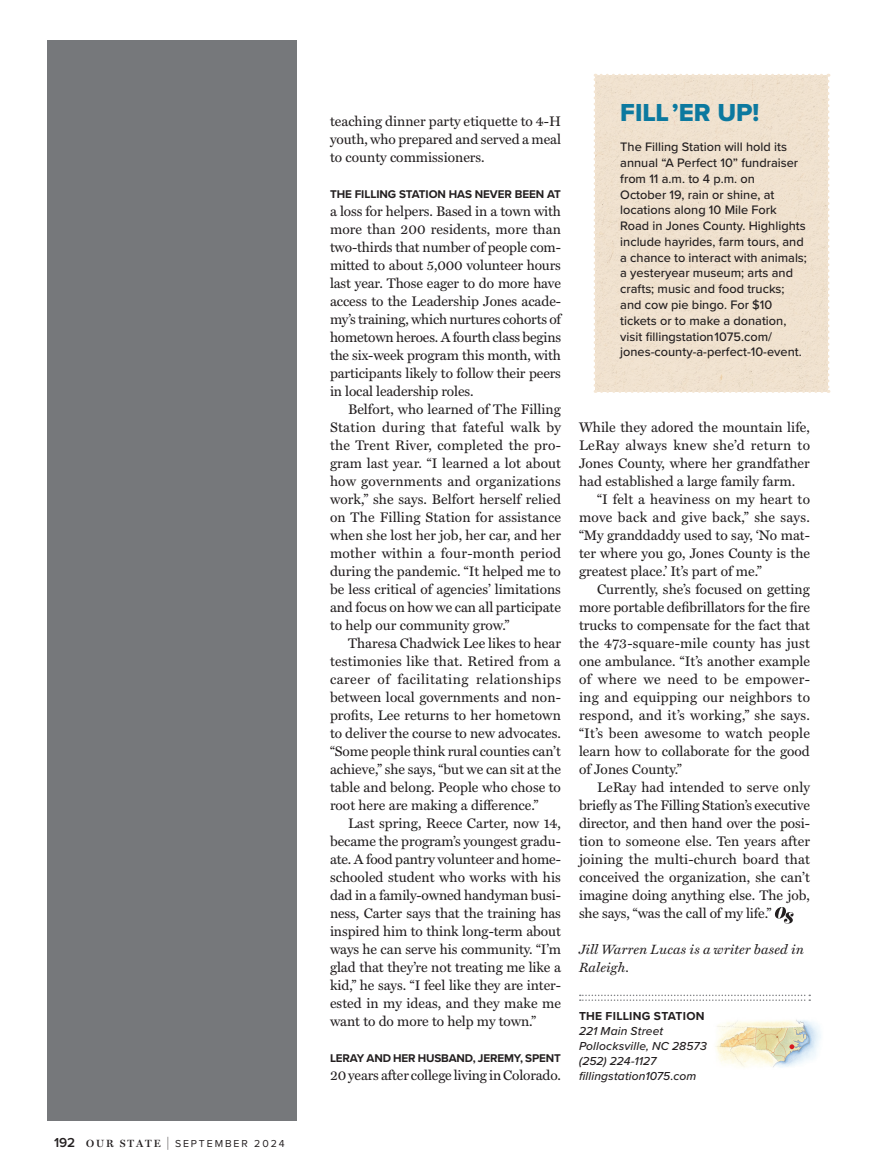
<style>
.page{position:relative;width:891px;height:1175px;background:#fff}
.page>*{position:absolute;margin:0;border:0;box-sizing:border-box;transform-origin:0 0}
.OS24_Sidebar_Hed_-_Sans{font:25.5px "Proxima Nova Extrabld";color:#0c799f}
.OS24_Body{font:13.95px/18px "Miller Text";color:#231f20;text-align:justify}
.OS24_Body_w__Cap_Line{font:13.95px/18px "Miller Text";letter-spacing:-.01em;color:#231f20;text-align:justify}
.OS24_Bio{font:italic 13.5px/18px "Miller Text";letter-spacing:.01em;color:#231f20}
.OS24_Sidebar_Body{font:500 12.75px/15.8px "Proxima Nova";color:#231f20}
.OS24_To_Go_-_Info{font:italic 500 12px "Proxima Nova";letter-spacing:.01em;color:#231f20}
.OS24_To_Go_-_Name{font:700 12px "Proxima Nova";letter-spacing:.025em;color:#231f20}
.OS24_Body_w__Cap_Line-2{font:700 11.7px "Proxima Nova";letter-spacing:-.01em;color:#231f20}
.t1{font:10.5px "Proxima Nova";letter-spacing:.18em;color:#231f20}
.s1{font-weight:600;font-size:13.5px}
.s2{font-family:"Miller Display";font-weight:600}
.s3{font-family:"Miller Display";font-weight:600;font-size:13.65px}
</style>
<div class="page">
<div style="left:594px;top:74px;width:236px;height:319px;background:#f0e1ce"></div>
<svg style="left:775px;top:907px;width:19px;height:16px"></svg>
<img style="left:715px;top:1019px;width:106px;height:49px">
<svg style="left:789px;top:1044px;width:5px;height:5px"></svg>
<svg style="left:580px;top:994px;width:230px;height:7px"></svg>
<div style="left:48px;top:40px;width:249px;height:1080px;background:#76787b"></div>
<p class="t1" style="left:54px;top:1135px;width:232px"><span class="s1">192</span> <span class="s2">OUR STATE</span> <span class="s3">|</span> SEPTEMBER 2024</p>
<p class="OS24_Body" style="left:330px;top:113px;width:233px">teaching dinner party etiquette to 4-H youth, who prepared and served a meal to county commissioners.</p>
<p class="OS24_Body_w__Cap_Line-2" style="left:330px;top:185px;width:232px">THE FILLING STATION HAS NEVER BEEN AT</p>
<p class="OS24_Body_w__Cap_Line" style="left:330px;top:203px;width:233px">a loss for helpers. Based in a town with more than 200 residents, more than two-thirds that number of people com&shy;mitted to about 5,000 volunteer hours last year. Those eager to do more have access to the Leadership Jones acade&shy;my’s training, which nurtures cohorts of hometown heroes. A fourth class begins the six-week program this month, with participants likely to follow their peers in local leadership roles.</p>
<p class="OS24_Body" style="left:330px;top:401px;width:233px;text-indent:18px">Belfort, who learned of The Filling Station during that fateful walk by the Trent River, completed the pro&shy;gram last year. “I learned a lot about how governments and organizations work,” she says. Belfort herself relied on The Filling Station for assistance when she lost her job, her car, and her mother within a four-month period during the pandemic. “It helped me to be less critical of agencies’ limitations and focus on how we can all participate to help our community grow.”</p>
<p class="OS24_Body" style="left:330px;top:635px;width:233px;text-indent:18px">Tharesa Chadwick Lee likes to hear testimonies like that. Retired from a career of facilitating relationships between local governments and non&shy;profits, Lee returns to her hometown to deliver the course to new advocates. “Some people think rural counties can’t achieve,” she says, “but we can sit at the table and belong. People who chose to root here are making a difference.”</p>
<p class="OS24_Body" style="left:330px;top:815px;width:233px;text-indent:18px">Last spring, Reece Carter, now 14, became the program’s youngest gradu&shy;ate. A food pantry volunteer and home&shy;schooled student who works with his dad in a family-owned handyman busi&shy;ness, Carter says that the training has inspired him to think long-term about ways he can serve his community. “I’m glad that they’re not treating me like a kid,” he says. “I feel like they are inter&shy;ested in my ideas, and they make me want to do more to help my town.”</p>
<p class="OS24_Body_w__Cap_Line-2" style="left:330px;top:1049px;width:232px">LERAY AND HER HUSBAND, JEREMY, SPENT</p>
<p class="OS24_Body_w__Cap_Line" style="left:330px;top:1067px;width:233px">20 years after college living in Colorado.</p>
<p class="OS24_Sidebar_Hed_-_Sans" style="left:620px;top:94px;width:140px">FILL ’ER UP!</p>
<p class="OS24_Sidebar_Body" style="left:620px;top:139px;width:188px">The Filling Station will hold its annual “A Perfect 10” fundraiser from 11 a.m. to 4 p.m. on<br>October 19, rain or shine, at locations along 10 Mile Fork<br>Road in Jones County. Highlights include hayrides, farm tours, and a chance to interact with animals; a yesteryear museum; arts and crafts; music and food trucks; and cow pie bingo. For $10 tickets or to make a donation, visit fillingstation1075.com/ jones-county-a-perfect-10-event.</p>
<p class="OS24_Body_w__Cap_Line" style="left:579px;top:419px;width:233px">While they adored the mountain life, LeRay always knew she’d return to Jones County, where her grandfather had established a large family farm.</p>
<p class="OS24_Body" style="left:579px;top:491px;width:233px;text-indent:18px">“I felt a heaviness on my heart to move back and give back,” she says. “My granddaddy used to say, ‘No mat&shy;ter where you go, Jones County is the greatest place.’ It’s part of me.”</p>
<p class="OS24_Body" style="left:579px;top:581px;width:233px;text-indent:18px">Currently, she’s focused on getting more portable defibrillators for the fire trucks to compensate for the fact that the 473-square-mile county has just one ambulance. “It’s another example of where we need to be empower&shy;ing and equipping our neighbors to respond, and it’s working,” she says. “It’s been awesome to watch people learn how to collaborate for the good of Jones County.”</p>
<p class="OS24_Body" style="left:579px;top:779px;width:233px;text-indent:18px">LeRay had intended to serve only briefly as The Filling Station’s executive director, and then hand over the posi&shy;tion to someone else. Ten years after joining the multi-church board that conceived the organization, she can’t imagine doing anything else. The job, she says, “was the call of my life.”</p>
<p class="OS24_Bio" style="left:579px;top:941px;width:226px">Jill Warren Lucas is a writer based in<br>Raleigh.</p>
<p class="OS24_To_Go_-_Name" style="left:579px;top:1007px;width:127px">THE FILLING STATION</p>
<p class="OS24_To_Go_-_Info" style="left:579px;top:1022px;width:86px">221 Main Street</p>
<p class="OS24_To_Go_-_Info" style="left:579px;top:1037px;width:129px">Pollocksville, NC 28573</p>
<p class="OS24_To_Go_-_Info" style="left:579px;top:1052px;width:79px">(252) 224-1127</p>
<p class="OS24_To_Go_-_Info" style="left:579px;top:1067px;width:119px">fillingstation1075.com</p>
</div>
